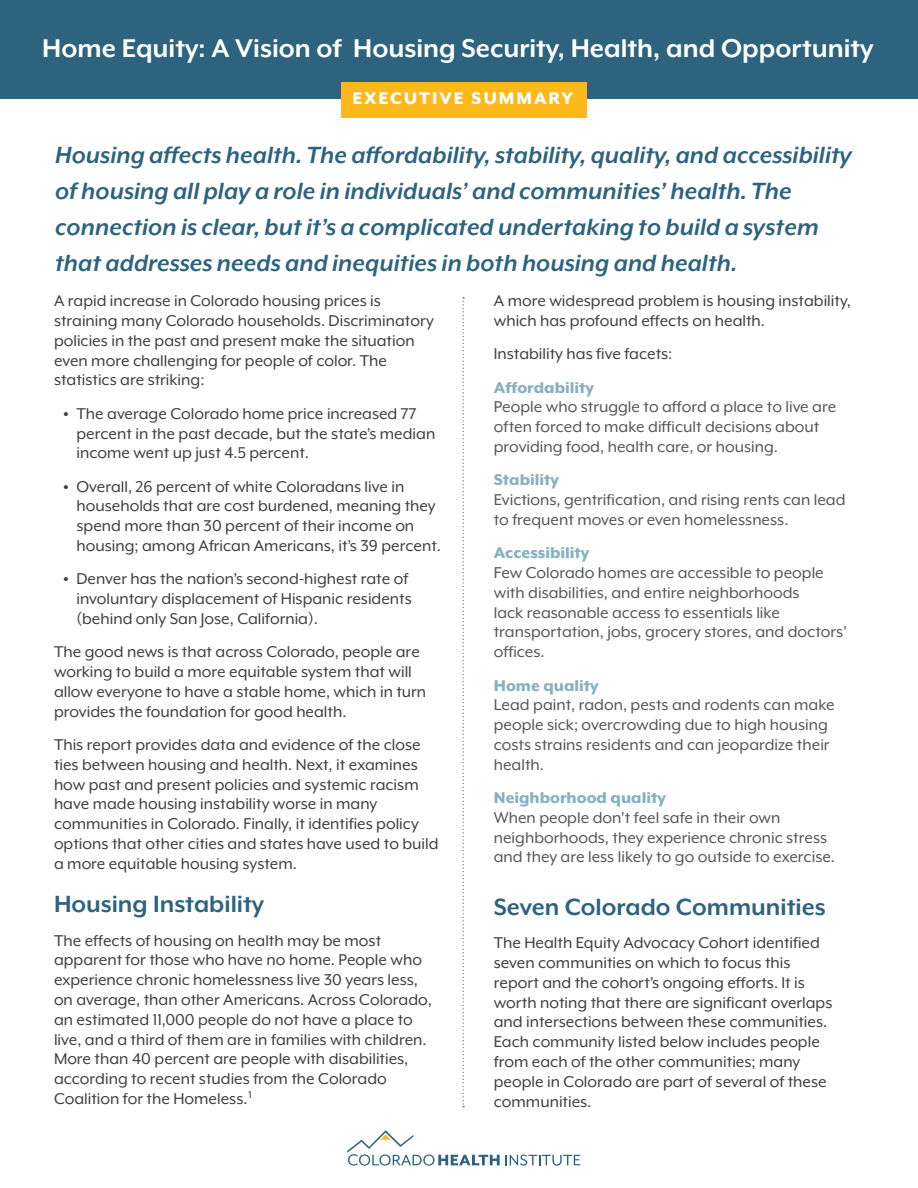
<style>
.page{position:relative;width:918px;height:1188px;background:#fff}
.page>*{position:absolute;margin:0;border:0;box-sizing:border-box;transform-origin:0 0}
.t1{font:700 29.55px "Mr Eaves XL Mod OT";color:#fff}
.Body_text{font:italic 700 27px/36px "Mr Eaves XL Mod OT";color:#2e6380}
.Heading_2{font:700 27px "Mr Eaves XL Mod OT";color:#2e6380}
.Body_text-2{font:800 19.35px "Mr Eaves XL Mod OT";letter-spacing:.1em;color:#fff}
.Body_text-3{font:18px/19.8px "Mr Eaves XL Mod OT";color:#3e3e3f}
.Body_list_bold_leadi{font:18px/19.8px "Mr Eaves XL Mod OT";color:#545557}
.s1{font-weight:800;color:#87b0c1}
.s2{font-weight:800}
</style>
<div class="page">
<div style="left:0;top:0;width:918px;height:99px;background:#2e6380"></div>
<div style="left:341px;top:82px;width:246px;height:36px;background:#fdb91b"></div>
<svg style="left:463px;top:297px;width:1px;height:810px"></svg>
<svg style="left:506px;top:1155px;width:74px;height:11px"></svg>
<svg style="left:347px;top:1130px;width:153px;height:36px"></svg>
<p class="t1" style="left:42px;top:33px;width:833px">Home Equity: A Vision of Housing Security, Health, and Opportunity</p>
<p class="Body_text-2" style="left:353px;top:89px;width:222px">EXECUTIVE SUMMARY</p>
<p class="Body_text" style="left:55px;top:137px;width:798px">Housing affects health. The affordability, stability, quality, and accessibility of housing all play a role in individuals’ and communities’ health. The connection is clear, but it’s a complicated undertaking to build a system that addresses needs and inequities in both housing and health.</p>
<p class="Body_text-3" style="left:494px;top:291px;width:359px">A more widespread problem is housing instability, which has profound effects on health.</p>
<p class="Body_text-3" style="left:494px;top:344px;width:180px">Instability has five facets:</p>
<p class="Body_list_bold_leadi" style="left:494px;top:377px;width:344px"><span class="s1">Affordability<br></span>People who struggle to afford a place to live are often forced to make difficult decisions about providing food, health care, or housing.</p>
<p class="Body_list_bold_leadi" style="left:494px;top:470px;width:353px"><span class="s1">Stability<br></span>Evictions, gentrification, and rising rents can lead to frequent moves or even homelessness.</p>
<p class="Body_list_bold_leadi" style="left:494px;top:543px;width:355px"><span class="s1">Accessibility<br></span>Few Colorado homes are accessible to people with disabilities, and entire neighborhoods<br>lack reasonable access to essentials like transportation, jobs, grocery stores, and doctors’ offices.</p>
<p class="Body_list_bold_leadi" style="left:494px;top:675px;width:342px"><span class="s1">Home quality<br></span>Lead paint, radon, pests and rodents can make people sick; overcrowding due to high housing costs strains residents and can jeopardize their health.</p>
<p class="Body_list_bold_leadi" style="left:494px;top:788px;width:343px"><span class="s1">Neighborhood quality<br></span>When people don’t feel safe in their own neighborhoods, they experience chronic stress and they are less likely to go outside to exercise.</p>
<p class="Heading_2" style="left:494px;top:893px;width:333px">Seven Colorado Communities</p>
<p class="Body_text-3" style="left:494px;top:933px;width:340px">The Health Equity Advocacy Cohort identified seven communities on which to focus this report and the cohort’s ongoing efforts. It is worth noting that there are significant overlaps and intersections between these communities.<br>Each community listed below includes people from each of the other communities; many people in Colorado are part of several of these communities.</p>
<p class="Body_text-3" style="left:54px;top:291px;width:381px">A rapid increase in Colorado housing prices is straining many Colorado households. Discriminatory policies in the past and present make the situation even more challenging for people of color. The statistics are striking:</p>
<p class="Body_text-3" style="left:76px;top:403px;width:360px;text-indent:-14px"><span class="s2">•</span> The average Colorado home price increased 77 percent in the past decade, but the state’s median income went up just 4.5 percent.</p>
<p class="Body_text-3" style="left:76px;top:476px;width:366px;text-indent:-14px"><span class="s2">•</span> Overall, 26 percent of white Coloradans live in households that are cost burdened, meaning they spend more than 30 percent of their income on housing; among African Americans, it’s 39 percent.</p>
<p class="Body_text-3" style="left:76px;top:569px;width:337px;text-indent:-14px"><span class="s2">•</span> Denver has the nation’s second-highest rate of involuntary displacement of Hispanic residents (behind only San Jose, California).</p>
<p class="Body_text-3" style="left:54px;top:642px;width:374px">The good news is that across Colorado, people are working to build a more equitable system that will allow everyone to have a stable home, which in turn provides the foundation for good health.</p>
<p class="Body_text-3" style="left:54px;top:735px;width:386px">This report provides data and evidence of the close ties between housing and health. Next, it examines how past and present policies and systemic racism have made housing instability worse in many communities in Colorado. Finally, it identifies policy options that other cities and states have used to build a more equitable housing system.</p>
<p class="Heading_2" style="left:54px;top:891px;width:212px">Housing Instability</p>
<p class="Body_text-3" style="left:54px;top:930px;width:379px">The effects of housing on health may be most apparent for those who have no home. People who experience chronic homelessness live 30 years less, on average, than other Americans. Across Colorado, an estimated 11,000 people do not have a place to live, and a third of them are in families with children.<br>More than 40 percent are people with disabilities, according to recent studies from the Colorado Coalition for the Homeless.<sup>1</sup></p>
</div>
